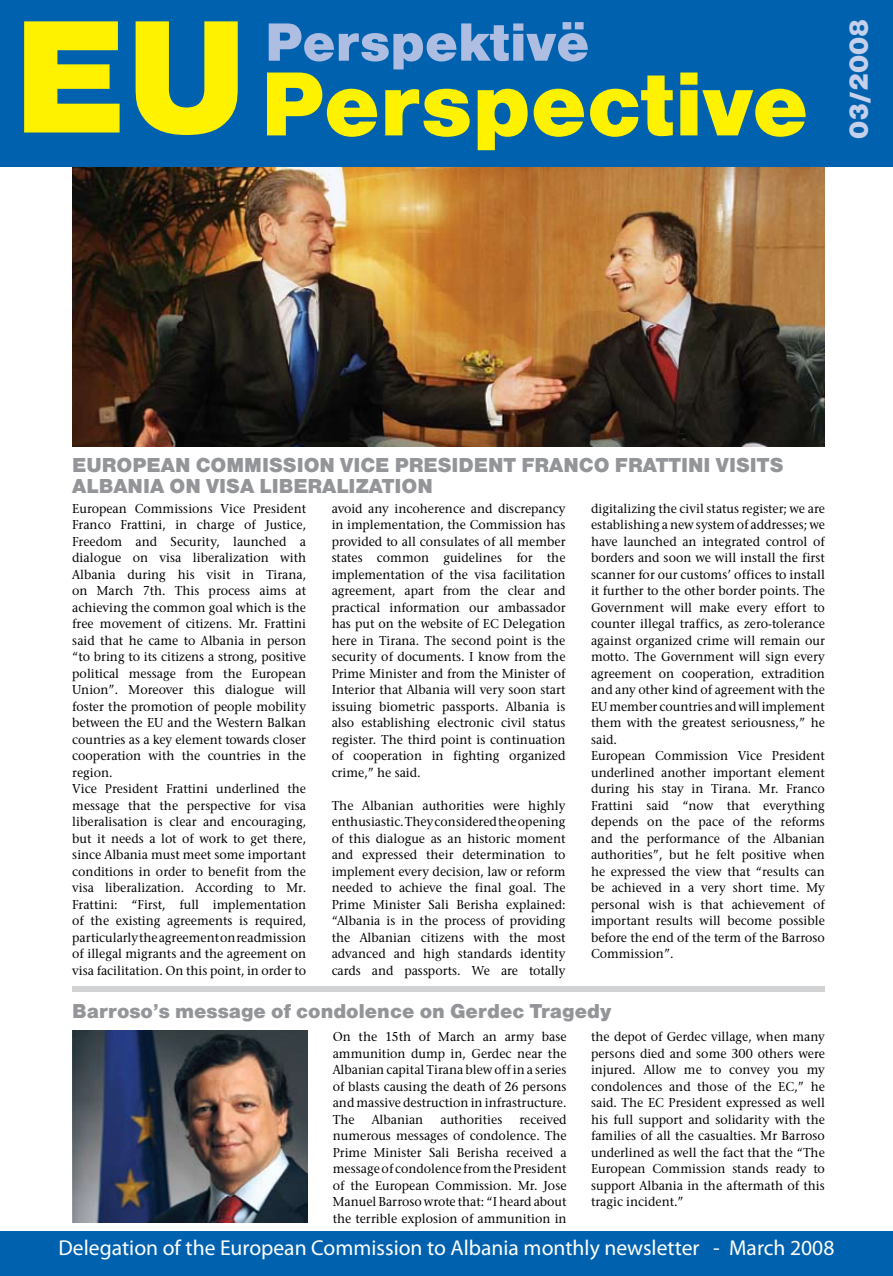
<style>
.page{position:relative;width:893px;height:1276px;background:#fff}
.page>*{position:absolute;margin:0;border:0;box-sizing:border-box;transform-origin:0 0}
.t1{font:94.2px "Nimbus San DEE Blac";color:#fff200}
.t2{font:55.8px "Nimbus San DEE Blac";color:#aebee2}
.t3{font:26.85px "Nimbus San DEE Blac";color:#c7d0ea}
.t4{font:21.6px "Myriad Pro";color:#fff}
.t5{font:21px/21px "Nimbus San DEE Blac";color:#939598}
.t6{font:20.85px "Nimbus San DEE Blac";color:#939598}
.t7{font:500 13.5px/16.5px "Stone Ser Itc TEE";color:#000;text-align:justify;scale:.95 1}
.s1{font-size:166.65px}
</style>
<div class="page">
<img style="left:72px;top:167px;width:753px;height:279px">
<div style="left:0;top:1231px;width:893px;height:45px;background:#0062af"></div>
<div style="left:0;top:0;width:893px;height:167px;background:#0062af"></div>
<img style="left:72px;top:1030px;width:235px;height:192px">
<div style="left:72px;top:986px;width:753px;height:6px;background:#d1d3d4"></div>
<h1 class="t1" style="left:13px;top:49px;width:797px"><span class="s1">EU</span> Perspective</h1>
<h3 class="t3" style="left:843px;top:139px;width:122px;rotate:-90deg">03/2008</h3>
<h2 class="t2" style="left:265px;top:10px;width:326px">Perspektivë</h2>
<h3 class="t5" style="left:72px;top:454px;width:713px">EUROPEAN COMMISSION VICE PRESIDENT FRANCO FRATTINI VISITS<br>ALBANIA ON VISA LIBERALIZATION</h3>
<p class="t7" style="left:72px;top:501px;width:248px;text-align:left">European Commissions Vice President Franco Frattini, in charge of Justice, Freedom and Security, launched a dialogue on visa liberalization with Albania during his visit in Tirana, on March 7th. This process aims at achieving the common goal which is the free movement of citizens. Mr. Frattini said that he came to Albania in person “to bring to its citizens a strong, positive political message from the European Union”. Moreover this dialogue will foster the promotion of people mobility between the EU and the Western Balkan countries as a key element towards closer cooperation with the countries in the region.<br>Vice President Frattini underlined the message that the perspective for visa liberalisation is clear and encouraging, but it needs a lot of work to get there, since Albania must meet some important conditions in order to benefit from the visa liberalization. According to Mr.<br>Frattini: “First, full implementation of the existing agreements is required, particularly the agreement on readmission of illegal migrants and the agreement on visa facilitation. On this point, in order to</p>
<p class="t7" style="left:332px;top:501px;width:248px">avoid any incoherence and discrepancy in implementation, the Commission has provided to all consulates of all member states common guidelines for the implementation of the visa facilitation agreement, apart from the clear and practical information our ambassador has put on the website of EC Delegation here in Tirana. The second point is the security of documents. I know from the Prime Minister and from the Minister of Interior that Albania will very soon start issuing biometric passports. Albania is also establishing electronic civil status register. The third point is continuation of cooperation in fighting organized crime,” he said.</p>
<p class="t7" style="left:332px;top:798px;width:248px">The Albanian authorities were highly enthusiastic. They considered the opening of this dialogue as an historic moment and expressed their determination to implement every decision, law or reform needed to achieve the final goal. The Prime Minister Sali Berisha explained: “Albania is in the process of providing the Albanian citizens with the most advanced and high standards identity cards and passports. We are totally</p>
<p class="t7" style="left:591px;top:501px;width:248px;text-align:left">digitalizing the civil status register; we are establishing a new system of addresses; we have launched an integrated control of borders and soon we will install the first scanner for our customs’ offices to install it further to the other border points. The Government will make every effort to counter illegal traffics, as zero-tolerance against organized crime will remain our motto. The Government will sign every agreement on cooperation, extradition and any other kind of agreement with the EU member countries and will implement them with the greatest seriousness,” he said.<br>European Commission Vice President underlined another important element during his stay in Tirana. Mr. Franco Frattini said “now that everything depends on the pace of the reforms and the performance of the Albanian authorities”, but he felt positive when he expressed the view that “results can be achieved in a very short time. My personal wish is that achievement of important results will become possible before the end of the term of the Barroso Commission”.</p>
<h3 class="t6" style="left:72px;top:999px;width:541px">Barroso’s message of condolence on Gerdec Tragedy</h3>
<p class="t7" style="left:333px;top:1029px;width:248px">On the 15th of March an army base ammunition dump in, Gerdec near the Albanian capital Tirana blew off in a series of blasts causing the death of 26 persons and massive destruction in infrastructure.<br>The</p>
<p class="t7" style="left:591px;top:1029px;width:248px">the depot of Gerdec village, when many persons died and some 300 others were injured. Allow me to convey you my condolences and those of the EC,” he said. The EC President expressed as well his full support and solidarity with the families of all the casualties. Mr Barroso underlined as well the fact that the “The European Commission stands ready to support Albania in the aftermath of this tragic incident.”</p>
<p class="t7" style="left:333px;top:1111px;width:248px;text-indent:187px">received numerous messages of condolence. The Prime Minister Sali Berisha received a message of condolence from the President of the European Commission. Mr. Jose Manuel Barroso wrote that: “I heard about the terrible explosion of ammunition in</p>
<p class="t7" style="left:372px;top:1111px;width:56px">Albanian</p>
<p class="t7" style="left:440px;top:1111px;width:67px">authorities</p>
<h3 class="t4" style="left:59px;top:1234px;width:777px">Delegation of the European Commission to Albania monthly newsletter - March 2008</h3>
</div>
